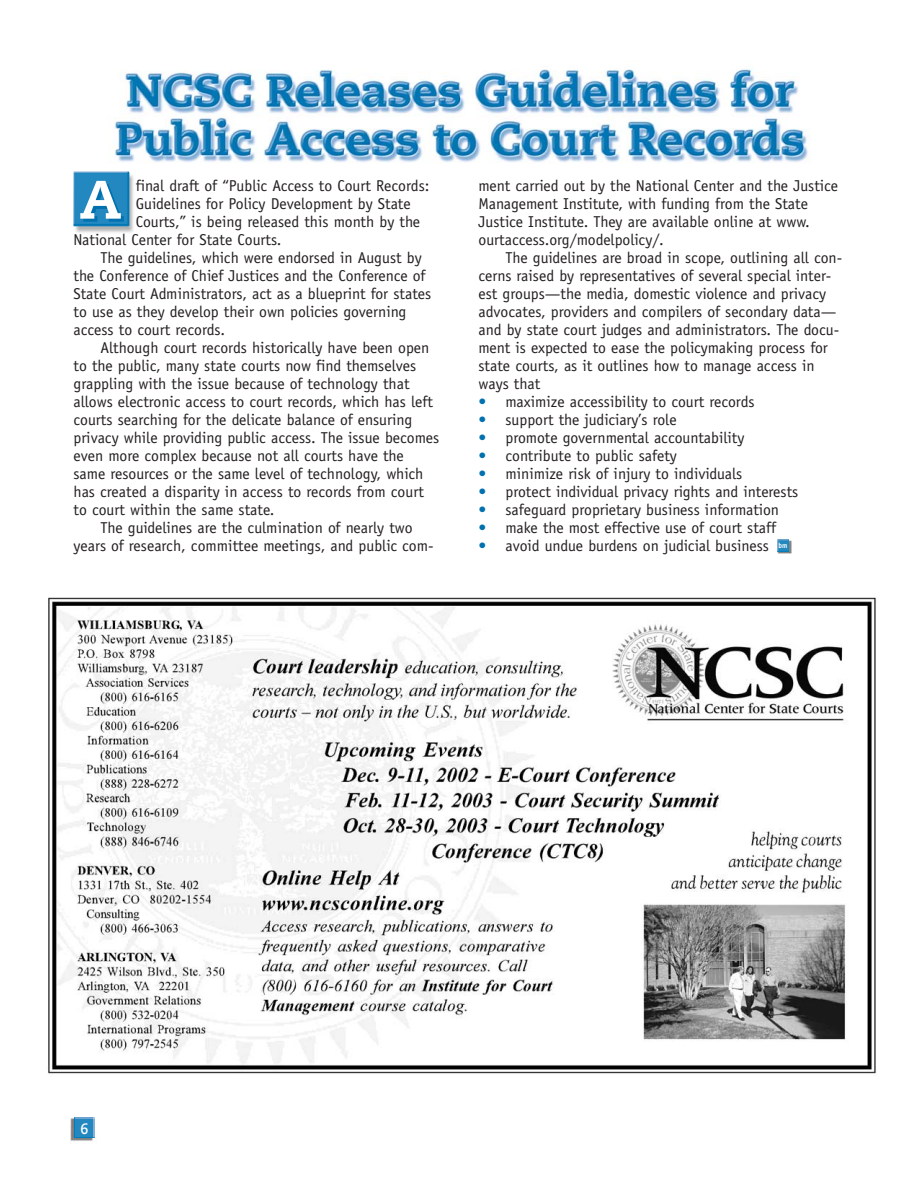
<style>
.page{position:relative;width:918px;height:1188px;background:#fff}
.page>*{position:absolute;margin:0;border:0;box-sizing:border-box;transform-origin:0 0}
.t1{font:800 54px "Caecilia";color:#fff}
.t2{font:15.75px/18px "Officina Sans";color:#231f20}
.t3{font:700 15px "Caecilia";color:#fff;scale:.9 1}
.t4{font:700 7.5px "Officina Sans";color:#fff;scale:.9 1}
.s1{color:#0070af}
</style>
<div class="page">
<img style="left:108px;top:69px;width:703px;height:94px">
<img style="left:74px;top:174px;width:60px;height:59px">
<img style="left:73px;top:171px;width:57px;height:55px">
<img style="left:71px;top:1117px;width:24px;height:24px">
<img style="left:75px;top:1118px;width:20px;height:20px">
<img style="left:48px;top:597px;width:828px;height:477px">
<img style="left:777px;top:539px;width:14px;height:15px">
<svg style="left:777px;top:540px;width:12px;height:11px"></svg>
<p class="t2" style="left:136px;top:178px;width:295px">final draft of “Public Access to Court Records:</p>
<p class="t2" style="left:136px;top:196px;width:277px">Guidelines for Policy Development by State</p>
<p class="t2" style="left:136px;top:214px;width:286px">Courts,” is being released this month by the</p>
<p class="t2" style="left:73px;top:232px;width:210px">National Center for State Courts.</p>
<p class="t2" style="left:100px;top:250px;width:323px">The guidelines, which were endorsed in August by</p>
<p class="t2" style="left:73px;top:268px;width:354px">the Conference of Chief Justices and the Conference of</p>
<p class="t2" style="left:73px;top:286px;width:359px">State Court Administrators, act as a blueprint for states</p>
<p class="t2" style="left:73px;top:304px;width:335px">to use as they develop their own policies governing</p>
<p class="t2" style="left:73px;top:322px;width:153px">access to court records.</p>
<p class="t2" style="left:100px;top:340px;width:330px">Although court records historically have been open</p>
<p class="t2" style="left:73px;top:358px;width:344px">to the public, many state courts now find themselves</p>
<p class="t2" style="left:73px;top:376px;width:338px">grappling with the issue because of technology that</p>
<p class="t2" style="left:73px;top:394px;width:361px">allows electronic access to court records, which has left</p>
<p class="t2" style="left:73px;top:412px;width:340px">courts searching for the delicate balance of ensuring</p>
<p class="t2" style="left:73px;top:430px;width:367px">privacy while providing public access. The issue becomes</p>
<p class="t2" style="left:73px;top:448px;width:332px">even more complex because not all courts have the</p>
<p class="t2" style="left:73px;top:466px;width:351px">same resources or the same level of technology, which</p>
<p class="t2" style="left:73px;top:484px;width:352px">has created a disparity in access to records from court</p>
<p class="t2" style="left:73px;top:502px;width:202px">to court within the same state.</p>
<p class="t2" style="left:100px;top:520px;width:314px">The guidelines are the culmination of nearly two</p>
<p class="t2" style="left:73px;top:538px;width:362px">years of research, committee meetings, and public com-</p>
<h1 class="t1" style="left:80px;top:177px;width:44px">A</h1>
<p class="t2" style="left:478px;top:178px;width:361px">ment carried out by the National Center and the Justice Management Institute, with funding from the State Justice Institute. They are available online at www. ourtaccess.org/modelpolicy/.</p>
<p class="t2" style="left:478px;top:250px;width:365px;text-indent:27px">The guidelines are broad in scope, outlining all con&shy;cerns raised by representatives of several special inter&shy;est groups—the media, domestic violence and privacy advocates, providers and compilers of secondary data— and by state court judges and administrators. The docu&shy;ment is expected to ease the policymaking process for state courts, as it outlines how to manage access in ways that</p>
<p class="t2" style="left:478px;top:394px;width:278px"><span class="s1">•</span> maximize accessibility to court records</p>
<p class="t2" style="left:478px;top:412px;width:200px"><span class="s1">•</span> support the judiciary’s role</p>
<p class="t2" style="left:478px;top:430px;width:267px"><span class="s1">•</span> promote governmental accountability</p>
<p class="t2" style="left:478px;top:448px;width:200px"><span class="s1">•</span> contribute to public safety</p>
<p class="t2" style="left:478px;top:466px;width:265px"><span class="s1">•</span> minimize risk of injury to individuals</p>
<p class="t2" style="left:478px;top:484px;width:321px"><span class="s1">•</span> protect individual privacy rights and interests</p>
<p class="t2" style="left:478px;top:502px;width:302px"><span class="s1">•</span> safeguard proprietary business information</p>
<p class="t2" style="left:478px;top:520px;width:299px"><span class="s1">•</span> make the most effective use of court staff</p>
<p class="t2" style="left:478px;top:538px;width:292px"><span class="s1">•</span> avoid undue burdens on judicial business</p>
<p class="t4" style="left:779px;top:542px;width:11px">bm</p>
<p class="t3" style="left:81px;top:1122px;width:10px">6</p>
</div>
